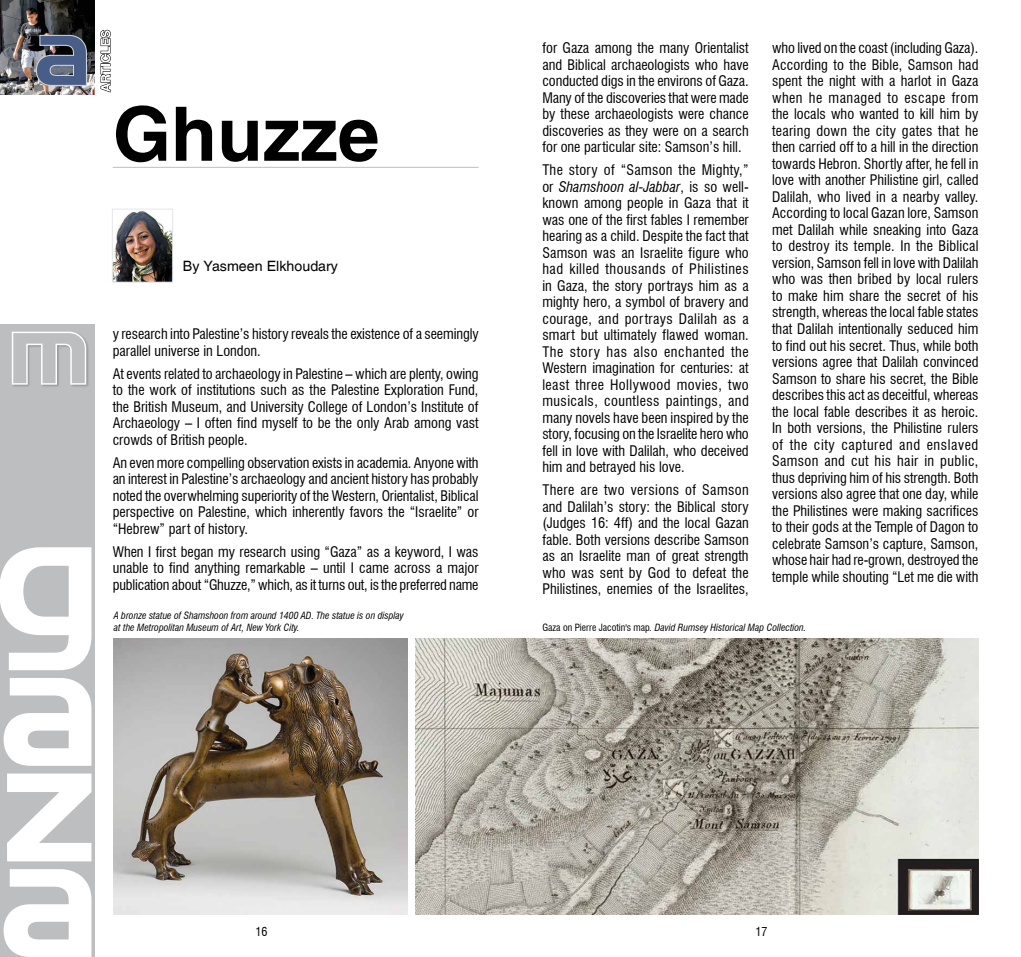
<style>
.page{position:relative;width:1021px;height:957px;background:#fff}
.page>*{position:absolute;margin:0;border:0;box-sizing:border-box;transform-origin:0 0}
.t1{font:90px "Highland Gothic FLF";color:#bcbec0}
.t2{font:700 75px "Switzerland";color:#000}
.t3{font:condensed 14.25px/16.5px "Swiss 721 BT";color:#000;text-align:justify}
.t4{font:14.25px "Switzerland Plain";color:#000}
.t5{font:condensed 12px "Swiss 721 BT";color:#000}
.t6{font:italic condensed 9.75px/11.2px "Swiss 721 BT";color:#000}
.s1{font-style:italic}
.s2{font-style:normal}
</style>
<div class="page">
<hr style="left:113px;top:167px;width:365px;height:1px;background:#bcbec0">
<img style="left:112px;top:209px;width:61px;height:74px">
<div style="left:0;top:324px;width:95px;height:633px;background:#bcbec0"></div>
<svg style="left:4px;top:869px;width:87px;height:88px"></svg>
<svg style="left:7px;top:773px;width:84px;height:88px"></svg>
<svg style="left:4px;top:678px;width:87px;height:88px"></svg>
<svg style="left:0;top:547px;width:91px;height:123px"></svg>
<img style="left:0;top:0;width:95px;height:95px">
<svg style="left:100px;top:29px;width:11px;height:64px"></svg>
<svg style="left:35px;top:34px;width:52px;height:52px;background:#596680"></svg>
<img style="left:114px;top:638px;width:293px;height:276px">
<img style="left:415px;top:638px;width:563px;height:276px">
<div style="left:11px;top:331px;width:79px;height:57px;background:#000;opacity:.22"></div>
<svg style="left:11px;top:331px;width:77px;height:55px"></svg>
<h2 class="t2" style="left:113px;top:89px;width:268px">Ghuzze</h2>
<h1 class="t1" style="left:9px;top:284px;width:81px">m</h1>
<p class="t4" style="left:183px;top:258px;width:157px">By Yasmeen Elkhoudary</p>
<p class="t3" style="left:113px;top:326px;width:367px">y research into Palestine’s history reveals the existence of a seemingly parallel universe in London.</p>
<p class="t3" style="left:113px;top:365px;width:367px">At events related to archaeology in Palestine – which are plenty, owing to the work of institutions such as the Palestine Exploration Fund, the British Museum, and University College of London’s Institute of Archaeology – I often find myself to be the only Arab among vast crowds of British people.</p>
<p class="t3" style="left:113px;top:454px;width:367px">An even more compelling observation exists in academia. Anyone with an interest in Palestine’s archaeology and ancient history has probably noted the overwhelming superiority of the Western, Orientalist, Biblical perspective on Palestine, which inherently favors the “Israelite” or “Hebrew” part of history.</p>
<p class="t3" style="left:113px;top:543px;width:367px">When I first began my research using “Gaza” as a keyword, I was unable to find anything remarkable – until I came across a major publication about “Ghuzze,” which, as it turns out, is the preferred name</p>
<p class="t6" style="left:114px;top:610px;width:291px">A bronze statue of Shamshoon from around 1400 AD. The statue is on display at the Metropolitan Museum of Art, New York City.</p>
<p class="t3" style="left:542px;top:40px;width:208px">for Gaza among the many Orientalist and Biblical archaeologists who have conducted digs in the environs of Gaza.<br>Many of the discoveries that were made by these archaeologists were chance discoveries as they were on a search for one particular site: Samson’s hill.</p>
<p class="t3" style="left:542px;top:162px;width:208px">The story of “Samson the Mighty,” or <span class="s1">Shamshoon al-Jabbar</span>, is so well&shy;known among people in Gaza that it was one of the first fables I remember hearing as a child. Despite the fact that Samson was an Israelite figure who had killed thousands of Philistines in Gaza, the story portrays him as a mighty hero, a symbol of bravery and courage, and portrays Dalilah as a smart but ultimately flawed woman.<br>The story has also enchanted the Western imagination for centuries: at least three Hollywood movies, two musicals, countless paintings, and many novels have been inspired by the story, focusing on the Israelite hero who fell in love with Dalilah, who deceived him and betrayed his love.</p>
<p class="t3" style="left:542px;top:482px;width:208px">There are two versions of Samson and Dalilah’s story: the Biblical story (Judges 16: 4ff) and the local Gazan fable. Both versions describe Samson as an Israelite man of great strength who was sent by God to defeat the Philistines, enemies of the Israelites,</p>
<p class="t3" style="left:772px;top:40px;width:208px">who lived on the coast (including Gaza).<br>According to the Bible, Samson had spent the night with a harlot in Gaza when he managed to escape from the locals who wanted to kill him by tearing down the city gates that he then carried off to a hill in the direction towards Hebron. Shortly after, he fell in love with another Philistine girl, called Dalilah, who lived in a nearby valley.<br>According to local Gazan lore, Samson met Dalilah while sneaking into Gaza to destroy its temple. In the Biblical version, Samson fell in love with Dalilah who was then bribed by local rulers to make him share the secret of his strength, whereas the local fable states that Dalilah intentionally seduced him to find out his secret. Thus, while both versions agree that Dalilah convinced Samson to share his secret, the Bible describes this act as deceitful, whereas the local fable describes it as heroic.<br>In both versions, the Philistine rulers of the city captured and enslaved Samson and cut his hair in public, thus depriving him of his strength. Both versions also agree that one day, while the Philistines were making sacrifices to their gods at the Temple of Dagon to celebrate Samson’s capture, Samson, whose hair had re-grown, destroyed the temple while shouting “Let me die with</p>
<p class="t6" style="left:542px;top:621px;width:265px"><span class="s2">Gaza on Pierre Jacotin's map</span>. David Rumsey Historical Map Collection.</p>
<p class="t5" style="left:256px;top:925px;width:13px">16</p>
<p class="t5" style="left:755px;top:925px;width:13px">17</p>
</div>
